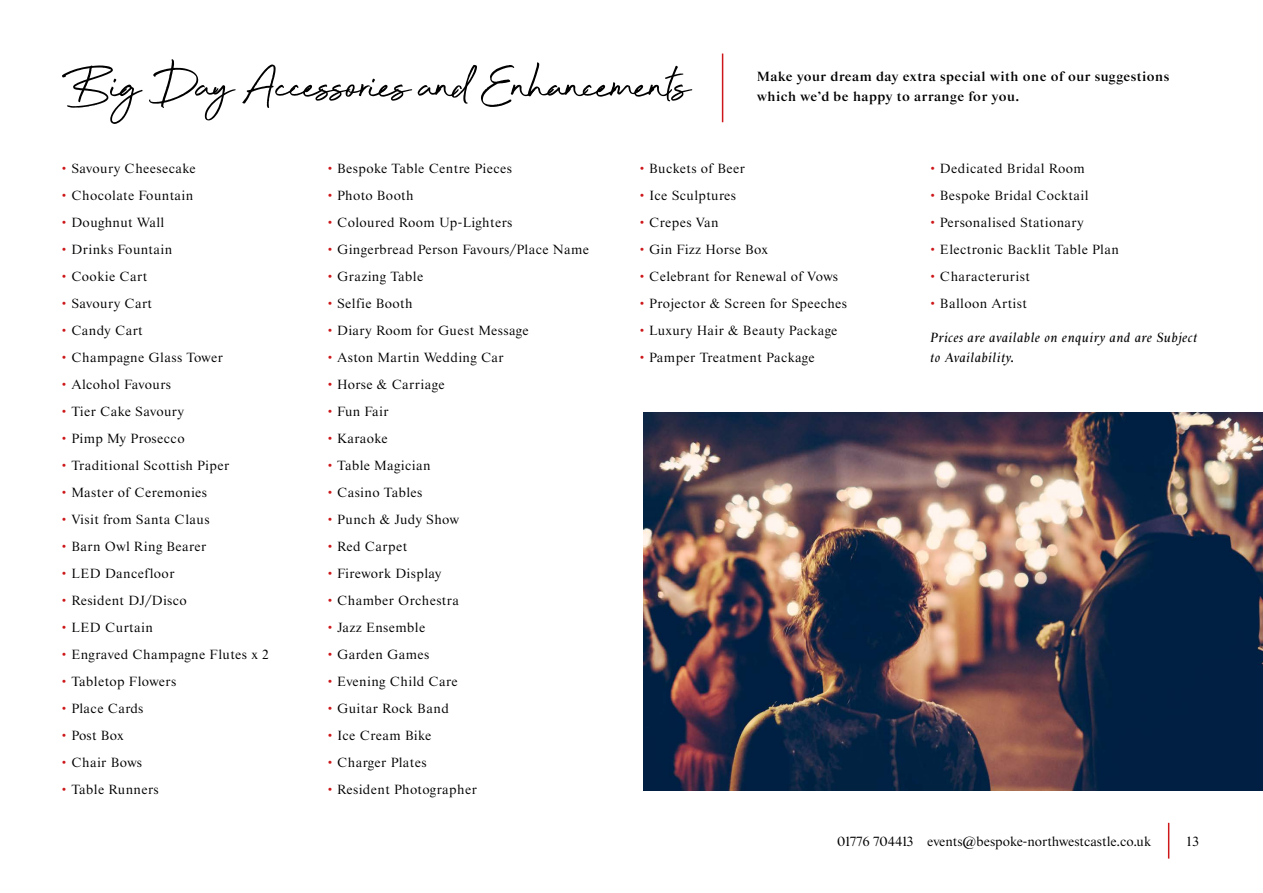
<style>
.page{position:relative;width:1263px;height:893px;background:#fff}
.page>*{position:absolute;margin:0;border:0;box-sizing:border-box;transform-origin:0 0}
.t1{font:60px "Beyond Infinity";letter-spacing:-.05em;color:#000}
.t2{font:13.5px "Starling";letter-spacing:.03em;color:#000}
.t3{font:700 13.5px/19.5px "Starling";letter-spacing:.04em;color:#000}
.t4{font:italic 13.5px/19.5px "Starling";letter-spacing:.04em;color:#000}
.t5{font:13.5px "Starling";color:#000}
.s1{color:#cd171a}
</style>
<div class="page">
<hr style="left:1168px;top:823px;width:1px;height:36px;background:#cd171a">
<hr style="left:722px;top:54px;width:1px;height:68px;background:#cd171a">
<img style="left:644px;top:412px;width:619px;height:379px">
<h1 class="t1" style="left:62px;top:54px;width:630px">Big Day Accessories and Enhancements</h1>
<p class="t3" style="left:757px;top:67px;width:414px">Make your dream day extra special with one of our suggestions which we’d be happy to arrange for you.</p>
<p class="t2" style="left:62px;top:160px;width:136px"><span class="s1">•</span> Savoury Cheesecake</p>
<p class="t2" style="left:62px;top:187px;width:133px"><span class="s1">•</span> Chocolate Fountain</p>
<p class="t2" style="left:62px;top:214px;width:104px"><span class="s1">•</span> Doughnut Wall</p>
<p class="t2" style="left:62px;top:241px;width:112px"><span class="s1">•</span> Drinks Fountain</p>
<p class="t2" style="left:62px;top:268px;width:87px"><span class="s1">•</span> Cookie Cart</p>
<p class="t2" style="left:62px;top:295px;width:92px"><span class="s1">•</span> Savoury Cart</p>
<p class="t2" style="left:62px;top:322px;width:83px"><span class="s1">•</span> Candy Cart</p>
<p class="t2" style="left:62px;top:349px;width:163px"><span class="s1">•</span> Champagne Glass Tower</p>
<p class="t2" style="left:62px;top:376px;width:111px"><span class="s1">•</span> Alcohol Favours</p>
<p class="t2" style="left:62px;top:403px;width:124px"><span class="s1">•</span> Tier Cake Savoury</p>
<p class="t2" style="left:62px;top:430px;width:125px"><span class="s1">•</span> Pimp My Prosecco</p>
<p class="t2" style="left:62px;top:457px;width:169px"><span class="s1">•</span> Traditional Scottish Piper</p>
<p class="t2" style="left:62px;top:484px;width:147px"><span class="s1">•</span> Master of Ceremonies</p>
<p class="t2" style="left:62px;top:511px;width:149px"><span class="s1">•</span> Visit from Santa Claus</p>
<p class="t2" style="left:62px;top:538px;width:146px"><span class="s1">•</span> Barn Owl Ring Bearer</p>
<p class="t2" style="left:62px;top:565px;width:114px"><span class="s1">•</span> LED Dancefloor</p>
<p class="t2" style="left:62px;top:592px;width:127px"><span class="s1">•</span> Resident DJ/Disco</p>
<p class="t2" style="left:62px;top:619px;width:93px"><span class="s1">•</span> LED Curtain</p>
<p class="t2" style="left:62px;top:646px;width:209px"><span class="s1">•</span> Engraved Champagne Flutes x 2</p>
<p class="t2" style="left:62px;top:673px;width:116px"><span class="s1">•</span> Tabletop Flowers</p>
<p class="t2" style="left:62px;top:700px;width:83px"><span class="s1">•</span> Place Cards</p>
<p class="t2" style="left:62px;top:727px;width:64px"><span class="s1">•</span> Post Box</p>
<p class="t2" style="left:62px;top:754px;width:82px"><span class="s1">•</span> Chair Bows</p>
<p class="t2" style="left:62px;top:781px;width:99px"><span class="s1">•</span> Table Runners</p>
<p class="t2" style="left:327px;top:160px;width:186px"><span class="s1">•</span> Bespoke Table Centre Pieces</p>
<p class="t2" style="left:327px;top:187px;width:88px"><span class="s1">•</span> Photo Booth</p>
<p class="t2" style="left:327px;top:214px;width:186px"><span class="s1">•</span> Coloured Room Up-Lighters</p>
<p class="t2" style="left:327px;top:241px;width:263px"><span class="s1">•</span> Gingerbread Person Favours/Place Name</p>
<p class="t2" style="left:327px;top:268px;width:97px"><span class="s1">•</span> Grazing Table</p>
<p class="t2" style="left:327px;top:295px;width:87px"><span class="s1">•</span> Selfie Booth</p>
<p class="t2" style="left:327px;top:322px;width:203px"><span class="s1">•</span> Diary Room for Guest Message</p>
<p class="t2" style="left:327px;top:349px;width:178px"><span class="s1">•</span> Aston Martin Wedding Car</p>
<p class="t2" style="left:327px;top:376px;width:119px"><span class="s1">•</span> Horse &amp; Carriage</p>
<p class="t2" style="left:327px;top:403px;width:63px"><span class="s1">•</span> Fun Fair</p>
<p class="t2" style="left:327px;top:430px;width:62px"><span class="s1">•</span> Karaoke</p>
<p class="t2" style="left:327px;top:457px;width:105px"><span class="s1">•</span> Table Magician</p>
<p class="t2" style="left:327px;top:484px;width:96px"><span class="s1">•</span> Casino Tables</p>
<p class="t2" style="left:327px;top:511px;width:133px"><span class="s1">•</span> Punch &amp; Judy Show</p>
<p class="t2" style="left:327px;top:538px;width:81px"><span class="s1">•</span> Red Carpet</p>
<p class="t2" style="left:327px;top:565px;width:116px"><span class="s1">•</span> Firework Display</p>
<p class="t2" style="left:327px;top:592px;width:133px"><span class="s1">•</span> Chamber Orchestra</p>
<p class="t2" style="left:327px;top:619px;width:99px"><span class="s1">•</span> Jazz Ensemble</p>
<p class="t2" style="left:327px;top:646px;width:103px"><span class="s1">•</span> Garden Games</p>
<p class="t2" style="left:327px;top:673px;width:132px"><span class="s1">•</span> Evening Child Care</p>
<p class="t2" style="left:327px;top:700px;width:123px"><span class="s1">•</span> Guitar Rock Band</p>
<p class="t2" style="left:327px;top:727px;width:105px"><span class="s1">•</span> Ice Cream Bike</p>
<p class="t2" style="left:327px;top:754px;width:101px"><span class="s1">•</span> Charger Plates</p>
<p class="t2" style="left:327px;top:781px;width:151px"><span class="s1">•</span> Resident Photographer</p>
<p class="t2" style="left:639px;top:160px;width:107px"><span class="s1">•</span> Buckets of Beer</p>
<p class="t2" style="left:639px;top:187px;width:98px"><span class="s1">•</span> Ice Sculptures</p>
<p class="t2" style="left:639px;top:214px;width:81px"><span class="s1">•</span> Crepes Van</p>
<p class="t2" style="left:639px;top:241px;width:130px"><span class="s1">•</span> Gin Fizz Horse Box</p>
<p class="t2" style="left:639px;top:268px;width:200px"><span class="s1">•</span> Celebrant for Renewal of Vows</p>
<p class="t2" style="left:639px;top:295px;width:209px"><span class="s1">•</span> Projector &amp; Screen for Speeches</p>
<p class="t2" style="left:639px;top:322px;width:200px"><span class="s1">•</span> Luxury Hair &amp; Beauty Package</p>
<p class="t2" style="left:639px;top:349px;width:177px"><span class="s1">•</span> Pamper Treatment Package</p>
<p class="t2" style="left:930px;top:160px;width:156px"><span class="s1">•</span> Dedicated Bridal Room</p>
<p class="t2" style="left:930px;top:187px;width:160px"><span class="s1">•</span> Bespoke Bridal Cocktail</p>
<p class="t2" style="left:930px;top:214px;width:155px"><span class="s1">•</span> Personalised Stationary</p>
<p class="t2" style="left:930px;top:241px;width:190px"><span class="s1">•</span> Electronic Backlit Table Plan</p>
<p class="t2" style="left:930px;top:268px;width:101px"><span class="s1">•</span> Characterurist</p>
<p class="t2" style="left:930px;top:295px;width:98px"><span class="s1">•</span> Balloon Artist</p>
<p class="t4" style="left:930px;top:328px;width:268px">Prices are available on enquiry and are Subject to Availability.</p>
<p class="t5" style="left:837px;top:833px;width:316px">01776 704413 events@bespoke-northwestcastle.co.uk</p>
<p class="t2" style="left:1187px;top:833px;width:14px">13</p>
</div>
